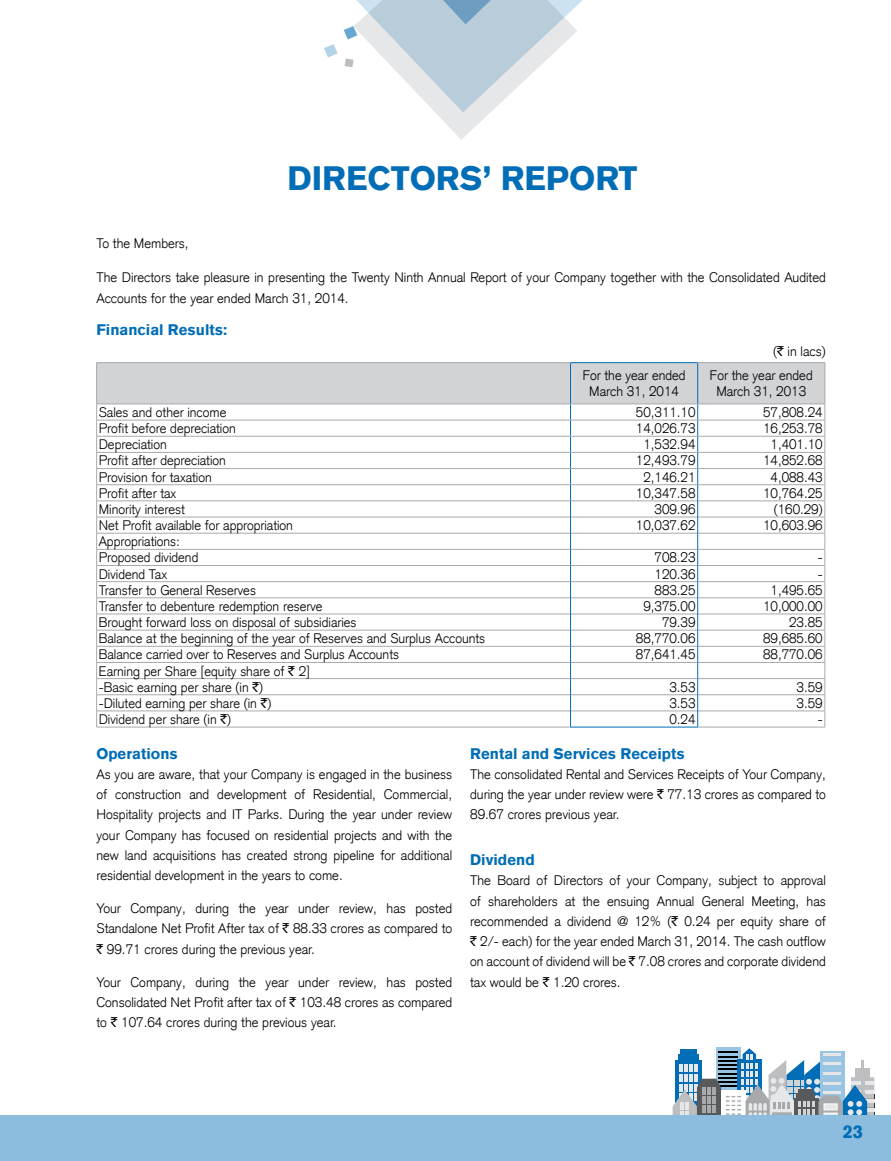
<style>
.page{position:relative;width:891px;height:1161px;background:#fff}
.page>*{position:absolute;margin:0;border:0;box-sizing:border-box;transform-origin:0 0}
.t1{font:900 33px "Akzidenz Grotesk CE";color:#006db6}
.t2{font:900 18px "Akzidenz Grotesk CE";color:#006db6}
.t3{font:900 15px "Akzidenz Grotesk CE";color:#006db6}
.t4{font:300 13.5px/20.2px "Akzidenz Grotesk CE";color:#000;text-align:justify}
.s1{font-family:"Rupee Foradian";font-weight:400}
</style>
<div class="page">
<svg style="left:673px;top:1048px;width:201px;height:68px"></svg>
<div style="left:0;top:1116px;width:891px;height:45px;background:#8cbdde"></div>
<svg style="left:324px;top:0;width:259px;height:140px"></svg>
<hr style="left:571px;top:362px;width:127px;height:1px;background:#006db6">
<hr style="left:96px;top:362px;width:475px;height:1px;background:#a7a9ac">
<hr style="left:698px;top:362px;width:127px;height:1px;background:#a7a9ac">
<hr style="left:96px;top:727px;width:474px;height:1px;background:#a7a9ac">
<hr style="left:698px;top:727px;width:127px;height:1px;background:#a7a9ac">
<hr style="left:570px;top:727px;width:128px;height:1px;background:#006db6">
<svg style="left:96px;top:363px;width:730px;height:364px"></svg>
<h1 class="t1" style="left:287px;top:156px;width:352px">Directors’ Report</h1>
<p class="t4" style="left:96px;top:233px;width:94px">To the Members,</p>
<p class="t4" style="left:96px;top:266px;width:731px;line-height:21px">The Directors take pleasure in presenting the Twenty Ninth Annual Report of your Company together with the Consolidated Audited<br>Accounts for the year ended March 31, 2014.</p>
<p class="t3" style="left:96px;top:320px;width:132px">Financial Results:</p>
<p class="t4" style="left:773px;top:341px;width:54px">(<span class="s1">`</span> in lacs)</p>
<p class="t4" style="left:583px;top:367px;width:104px;line-height:16.2px;text-align:center">For the year ended<br>March 31, 2014</p>
<p class="t4" style="left:710px;top:367px;width:104px;line-height:16.2px;text-align:center">For the year ended<br>March 31, 2013</p>
<p class="t4" style="left:99px;top:402px;width:129px">Sales and other income</p>
<p class="t4" style="left:636px;top:402px;width:61px">50,311.10</p>
<p class="t4" style="left:763px;top:402px;width:61px">57,808.24</p>
<p class="t4" style="left:99px;top:418px;width:139px">Profit before depreciation</p>
<p class="t4" style="left:636px;top:418px;width:61px">14,026.73</p>
<p class="t4" style="left:763px;top:418px;width:61px">16,253.78</p>
<p class="t4" style="left:99px;top:434px;width:70px">Depreciation</p>
<p class="t4" style="left:643px;top:434px;width:54px">1,532.94</p>
<p class="t4" style="left:771px;top:434px;width:54px">1,401.10</p>
<p class="t4" style="left:99px;top:450px;width:129px">Profit after depreciation</p>
<p class="t4" style="left:636px;top:450px;width:61px">12,493.79</p>
<p class="t4" style="left:763px;top:450px;width:61px">14,852.68</p>
<p class="t4" style="left:99px;top:467px;width:115px">Provision for taxation</p>
<p class="t4" style="left:643px;top:467px;width:54px">2,146.21</p>
<p class="t4" style="left:771px;top:467px;width:54px">4,088.43</p>
<p class="t4" style="left:99px;top:483px;width:79px">Profit after tax</p>
<p class="t4" style="left:636px;top:483px;width:61px">10,347.58</p>
<p class="t4" style="left:763px;top:483px;width:61px">10,764.25</p>
<p class="t4" style="left:99px;top:499px;width:87px">Minority interest</p>
<p class="t4" style="left:655px;top:499px;width:43px">309.96</p>
<p class="t4" style="left:774px;top:499px;width:50px">(160.29)</p>
<p class="t4" style="left:99px;top:515px;width:196px">Net Profit available for appropriation</p>
<p class="t4" style="left:636px;top:515px;width:61px">10,037.62</p>
<p class="t4" style="left:763px;top:515px;width:61px">10,603.96</p>
<p class="t4" style="left:99px;top:533px;width:101px;line-height:16.2px">Appropriations:<br>Proposed dividend</p>
<p class="t4" style="left:655px;top:547px;width:43px">708.23</p>
<p class="t4" style="left:818px;top:547px;width:6px">-</p>
<p class="t4" style="left:99px;top:564px;width:70px">Dividend Tax</p>
<p class="t4" style="left:655px;top:564px;width:43px">120.36</p>
<p class="t4" style="left:818px;top:564px;width:6px">-</p>
<p class="t4" style="left:99px;top:580px;width:159px">Transfer to General Reserves</p>
<p class="t4" style="left:655px;top:580px;width:43px">883.25</p>
<p class="t4" style="left:771px;top:580px;width:54px">1,495.65</p>
<p class="t4" style="left:99px;top:596px;width:225px">Transfer to debenture redemption reserve</p>
<p class="t4" style="left:643px;top:596px;width:54px">9,375.00</p>
<p class="t4" style="left:763px;top:596px;width:61px">10,000.00</p>
<p class="t4" style="left:99px;top:612px;width:259px">Brought forward loss on disposal of subsidiaries</p>
<p class="t4" style="left:662px;top:612px;width:35px">79.39</p>
<p class="t4" style="left:789px;top:612px;width:35px">23.85</p>
<p class="t4" style="left:99px;top:628px;width:388px">Balance at the beginning of the year of Reserves and Surplus Accounts</p>
<p class="t4" style="left:636px;top:628px;width:61px">88,770.06</p>
<p class="t4" style="left:763px;top:628px;width:61px">89,685.60</p>
<p class="t4" style="left:99px;top:644px;width:302px">Balance carried over to Reserves and Surplus Accounts</p>
<p class="t4" style="left:636px;top:644px;width:61px">87,641.45</p>
<p class="t4" style="left:763px;top:644px;width:61px">88,770.06</p>
<p class="t4" style="left:99px;top:663px;width:213px;line-height:16.2px">Earning per Share [equity share of <span class="s1">`</span> 2] -Basic earning per share (in <span class="s1">`</span>)</p>
<p class="t4" style="left:669px;top:677px;width:28px">3.53</p>
<p class="t4" style="left:797px;top:677px;width:28px">3.59</p>
<p class="t4" style="left:99px;top:693px;width:174px">-Diluted earning per share (in <span class="s1">`</span>)</p>
<p class="t4" style="left:669px;top:693px;width:28px">3.53</p>
<p class="t4" style="left:797px;top:693px;width:28px">3.59</p>
<p class="t4" style="left:99px;top:709px;width:134px">Dividend per share (in <span class="s1">`</span>)</p>
<p class="t4" style="left:669px;top:709px;width:28px">0.24</p>
<p class="t4" style="left:818px;top:709px;width:6px">-</p>
<p class="t3" style="left:96px;top:743px;width:83px">Operations</p>
<p class="t4" style="left:96px;top:764px;width:357px">As you are aware, that your Company is engaged in the business of construction and development of Residential, Commercial, Hospitality projects and IT Parks. During the year under review your Company has focused on residential projects and with the new land acquisitions has created strong pipeline for additional residential development in the years to come.</p>
<p class="t4" style="left:96px;top:898px;width:357px">Your Company, during the year under review, has posted Standalone Net Profit After tax of <span class="s1">`</span> 88.33 crores as compared to <span class="s1">`</span> 99.71 crores during the previous year.</p>
<p class="t4" style="left:96px;top:972px;width:357px">Your Company, during the year under review, has posted Consolidated Net Profit after tax of <span class="s1">`</span> 103.48 crores as compared to <span class="s1">`</span> 107.64 crores during the previous year.</p>
<p class="t3" style="left:470px;top:743px;width:216px">Rental and Services Receipts</p>
<p class="t4" style="left:470px;top:764px;width:357px">The consolidated Rental and Services Receipts of Your Company, during the year under review were <span class="s1">`</span> 77.13 crores as compared to 89.67 crores previous year.</p>
<p class="t3" style="left:470px;top:850px;width:66px">Dividend</p>
<p class="t4" style="left:470px;top:870px;width:357px">The Board of Directors of your Company, subject to approval of shareholders at the ensuing Annual General Meeting, has recommended a dividend @ 12% (<span class="s1">`</span> 0.24 per equity share of <span class="s1">`</span> 2/- each) for the year ended March 31, 2014. The cash outflow on account of dividend will be <span class="s1">`</span> 7.08 crores and corporate dividend tax would be <span class="s1">`</span> 1.20 crores.</p>
<h2 class="t2" style="left:843px;top:1120px;width:22px">23</h2>
</div>
